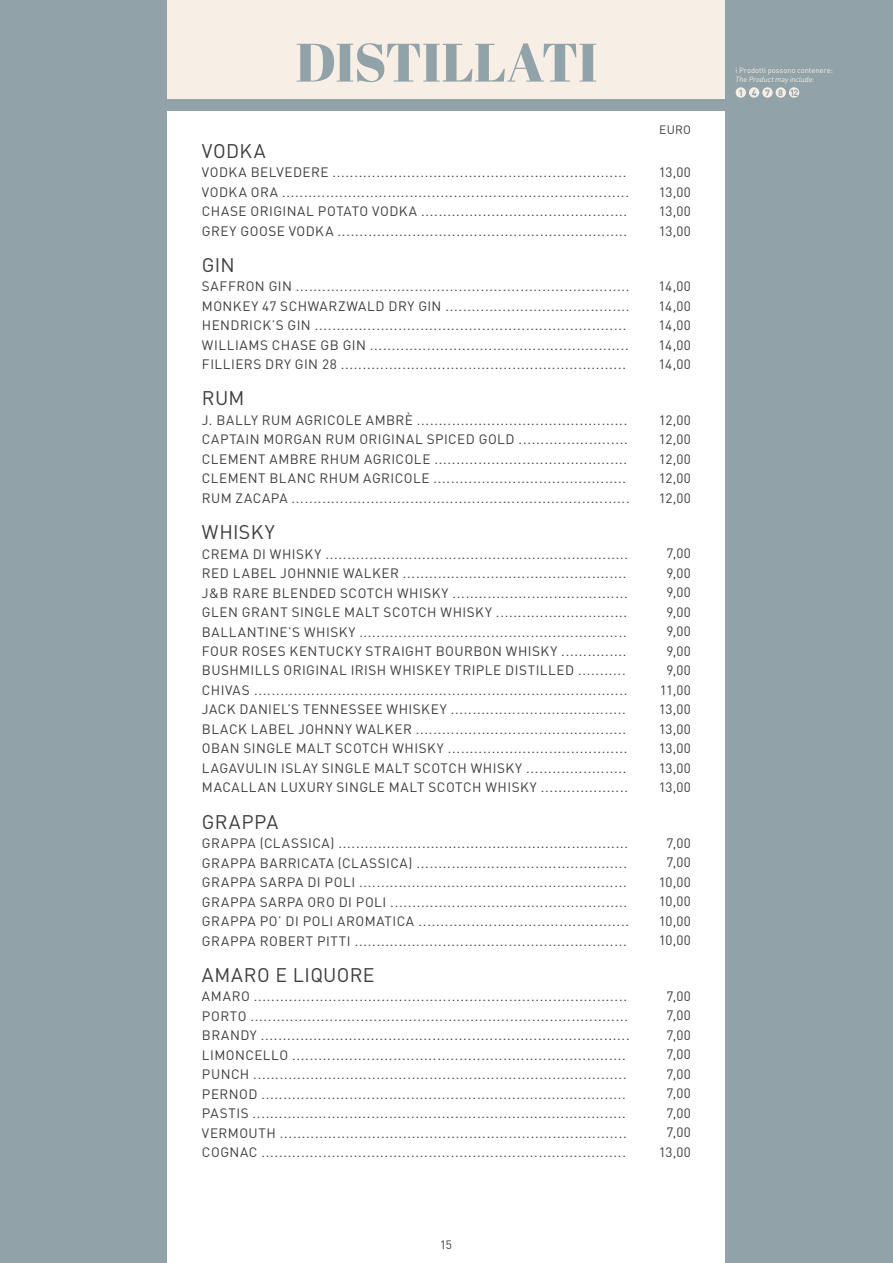
<style>
.page{position:relative;width:893px;height:1263px;background:#91a3a8}
.page>*{position:absolute;margin:0;border:0;box-sizing:border-box;transform-origin:0 0}
.t1{font:54px "Abril Fatface";color:#91a3a8}
.t2{font:19.5px "DIN Pro";letter-spacing:.015em;color:#3d3d3c}
.t3{font:13.5px/19.5px "DIN Pro";letter-spacing:.035em;color:#3d3d3c}
.t4{font:12px "DIN Pro";color:#3d3d3d}
.t5{font:12px "DIN Pro";color:#3d3d3c}
.t6{font:700 9px "DIN Pro";letter-spacing:.93em;color:#91a3a8}
.t7{font:7.5px "DIN Pro";letter-spacing:.005em;color:#f7eee5}
.t8{font:italic 7.5px "DIN Pro";color:#f7eee5}
</style>
<div class="page">
<div style="left:168px;top:0;width:557px;height:99px;background:#f7eee5"></div>
<div style="left:168px;top:112px;width:557px;height:1151px;background:#fff"></div>
<div style="left:736px;top:87px;width:10px;height:11px;background:#f7eee5;border-radius:50%"></div>
<div style="left:749px;top:87px;width:10px;height:11px;background:#f7eee5;border-radius:50%"></div>
<div style="left:762px;top:87px;width:11px;height:11px;background:#f7eee5;border-radius:50%"></div>
<div style="left:776px;top:87px;width:10px;height:11px;background:#f7eee5;border-radius:50%"></div>
<div style="left:789px;top:87px;width:10px;height:11px;background:#f7eee5;border-radius:50%"></div>
<h1 class="t1" style="left:295px;top:24px;width:303px">DISTILLATI</h1>
<h2 class="t2" style="left:202px;top:136px;width:65px">VODKA</h2>
<p class="t3" style="left:202px;top:161px;width:428px">VODKA BELVEDERE ...................................................................<br>VODKA ORA ...............................................................................<br>CHASE ORIGINAL POTATO VODKA ...............................................<br>GREY GOOSE VODKA ..................................................................</p>
<h2 class="t2" style="left:202px;top:250px;width:34px">GIN</h2>
<p class="t3" style="left:202px;top:275px;width:429px">SAFFRON GIN ............................................................................<br>MONKEY 47 SCHWARZWALD DRY GIN ..........................................<br>HENDRICK’S GIN .......................................................................<br>WILLIAMS CHASE GB GIN ...........................................................<br>FILLIERS DRY GIN 28 .................................................................</p>
<h2 class="t2" style="left:202px;top:383px;width:44px">RUM</h2>
<p class="t3" style="left:202px;top:409px;width:429px">J. BALLY RUM AGRICOLE AMBRÈ ................................................<br>CAPTAIN MORGAN RUM ORIGINAL SPICED GOLD .........................<br>CLEMENT AMBRE RHUM AGRICOLE ............................................<br>CLEMENT BLANC RHUM AGRICOLE ............................................<br>RUM ZACAPA .............................................................................</p>
<h2 class="t2" style="left:202px;top:517px;width:74px">WHISKY</h2>
<p class="t3" style="left:202px;top:542px;width:428px">CREMA DI WHISKY .....................................................................<br>RED LABEL JOHNNIE WALKER ...................................................<br>J&amp;B RARE BLENDED SCOTCH WHISKY ........................................<br>GLEN GRANT SINGLE MALT SCOTCH WHISKY ..............................<br>BALLANTINE’S WHISKY .............................................................<br>FOUR ROSES KENTUCKY STRAIGHT BOURBON WHISKY ...............<br>BUSHMILLS ORIGINAL IRISH WHISKEY TRIPLE DISTILLED ...........<br>CHIVAS .....................................................................................<br>JACK DANIEL’S TENNESSEE WHISKEY ........................................<br>BLACK LABEL JOHNNY WALKER ................................................<br>OBAN SINGLE MALT SCOTCH WHISKY .........................................<br>LAGAVULIN ISLAY SINGLE MALT SCOTCH WHISKY .......................<br>MACALLAN LUXURY SINGLE MALT SCOTCH WHISKY ....................</p>
<h2 class="t2" style="left:202px;top:806px;width:78px">GRAPPA</h2>
<p class="t3" style="left:202px;top:832px;width:429px">GRAPPA (CLASSICA) ..................................................................<br>GRAPPA BARRICATA (CLASSICA) ................................................<br>GRAPPA SARPA DI POLI .............................................................<br>GRAPPA SARPA ORO DI POLI ......................................................<br>GRAPPA PO’ DI POLI AROMATICA ................................................<br>GRAPPA ROBERT PITTI ..............................................................</p>
<h2 class="t2" style="left:202px;top:959px;width:174px">AMARO E LIQUORE</h2>
<p class="t3" style="left:202px;top:985px;width:429px">AMARO .....................................................................................<br>PORTO ......................................................................................<br>BRANDY ....................................................................................<br>LIMONCELLO ............................................................................<br>PUNCH .....................................................................................<br>PERNOD ...................................................................................<br>PASTIS .....................................................................................<br>VERMOUTH ...............................................................................<br>COGNAC ...................................................................................</p>
<p class="t4" style="left:659px;top:120px;width:33px">EURO</p>
<p class="t3" style="left:659px;top:161px;width:34px;text-align:justify">13,00<br>13,00<br>13,00<br>13,00</p>
<p class="t3" style="left:659px;top:275px;width:34px;text-align:justify">14,00<br>14,00<br>14,00<br>14,00<br>14,00</p>
<p class="t3" style="left:659px;top:409px;width:34px;text-align:justify">12,00<br>12,00<br>12,00<br>12,00<br>12,00</p>
<p class="t3" style="left:659px;top:542px;width:34px;text-align:center">7,00<br>9,00<br>9,00<br>9,00<br>9,00<br>9,00<br>9,00<br>11,00<br>13,00<br>13,00<br>13,00<br>13,00<br>13,00</p>
<p class="t3" style="left:659px;top:832px;width:34px;text-align:center">7,00<br>7,00<br>10,00<br>10,00<br>10,00<br>10,00</p>
<p class="t3" style="left:659px;top:985px;width:34px;text-align:center">7,00<br>7,00<br>7,00<br>7,00<br>7,00<br>7,00<br>7,00<br>7,00<br>13,00</p>
<p class="t5" style="left:441px;top:1235px;width:13px">15</p>
<p class="t7" style="left:736px;top:64px;width:99px">i Prodotti possono contenere:</p>
<p class="t8" style="left:736px;top:73px;width:80px">The Product may include:</p>
<p class="t6" style="left:790px;top:85px;width:10px">12</p>
<p class="t6" style="left:738px;top:85px;width:46px">1478</p>
</div>
